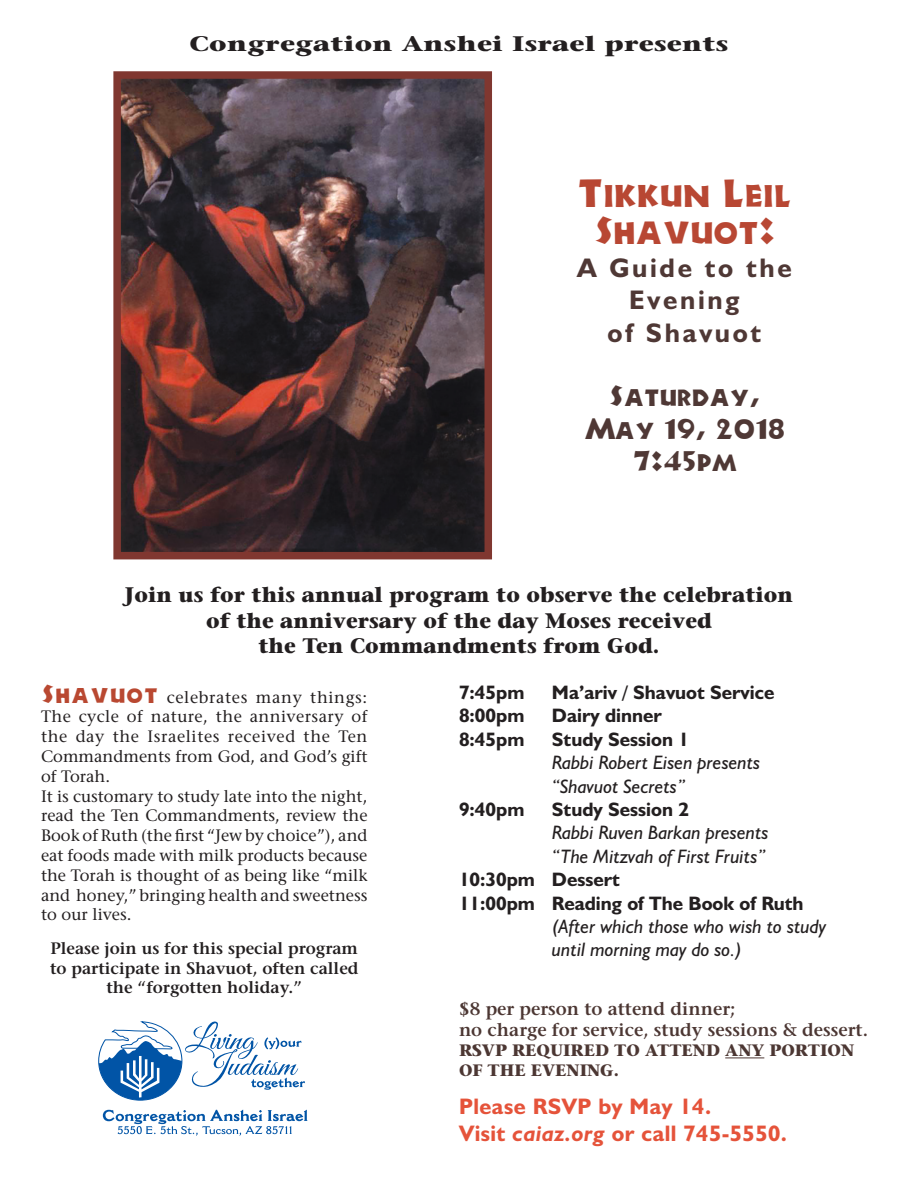
<style>
.page{position:relative;width:918px;height:1188px;background:#fff}
.page>*{position:absolute;margin:0;border:0;box-sizing:border-box;transform-origin:0 0}
.t1{font:36px/37.5px "Newell";color:#b84733;text-align:center}
.t2{font:700 27px/32.4px "Humanist 521 BT";letter-spacing:.1em;color:#4f3835;text-align:center}
.t3{font:27px/32.4px "Newell";color:#4f3835;text-align:center}
.t4{font:700 22.5px "Humanist 521 BT";letter-spacing:.02em;color:#e5533a}
.t5{font:700 21px/25.5px "Stone Serif";color:#231f20;text-align:center}
.t6{font:700 21px "Stone Serif";color:#231f20;scale:1.29 1}
.Body_Text{font:italic 19.5px/23.4px "Humanist 521 BT";color:#231f20}
.Body_Text-2{font:700 19.5px "Humanist 521 BT";color:#231f20}
.t7{font:600 18px/21.6px "Stone Serif";color:#4c3733}
.t8{font:16.5px/19.8px "Stone Serif";color:#231f20;text-align:justify}
.t9{font:600 16.5px/19.8px "Stone Serif";color:#231f20;text-align:center}
.t10{font:700 16.5px/19.8px "Stone Serif";color:#4c3733}
.s1{font-family:"Newell";font-size:24px;color:#b94831}
.s2{font-weight:700;font-style:normal}
.s3{font-style:italic}
</style>
<div class="page">
<hr style="left:725px;top:1057px;width:39px;height:1px;background:#4c3733">
<img style="left:122px;top:80px;width:361px;height:470px">
<div style="left:113px;top:71px;width:379px;height:488px;border:8px solid #803730"></div>
<svg style="left:103px;top:1110px;width:204px;height:26px"></svg>
<svg style="left:98px;top:1022px;width:207px;height:79px"></svg>
<p class="t6" style="left:190px;top:30px;width:419px">Congregation Anshei Israel presents</p>
<p class="t1" style="left:577px;top:173px;width:216px">Tikkun Leil<br>Shavuot:</p>
<p class="t2" style="left:577px;top:251px;width:216px">A Guide to the<br>Evening<br>of Shavuot</p>
<p class="t3" style="left:584px;top:379px;width:203px">Saturday,<br>May 19, 2018</p>
<p class="t3" style="left:633px;top:444px;width:104px">7:45pm</p>
<p class="t5" style="left:125px;top:582px;width:670px">Join us for this annual program to observe the celebration of the anniversary of the day Moses received<br>the Ten Commandments from God.</p>
<p class="t8" style="left:41px;top:687px;width:328px"><span class="s1">Shavuot</span> celebrates many things:<br>The cycle of nature, the anniversary of the day the Israelites received the Ten Commandments from God, and God’s gift of Torah.</p>
<p class="t8" style="left:41px;top:786px;width:328px">It is customary to study late into the night, read the Ten Commandments, review the Book of Ruth (the first “Jew by choice”), and eat foods made with milk products because the Torah is thought of as being like “milk and honey,” bringing health and sweetness to our lives.</p>
<p class="t9" style="left:50px;top:938px;width:310px">Please join us for this special program to participate in Shavuot, often called the “forgotten holiday.”</p>
<p class="Body_Text-2" style="left:459px;top:680px;width:67px">7:45pm</p>
<p class="Body_Text-2" style="left:552px;top:680px;width:224px">Ma’ariv / Shavuot Service</p>
<p class="Body_Text-2" style="left:459px;top:704px;width:67px">8:00pm</p>
<p class="Body_Text-2" style="left:552px;top:704px;width:111px">Dairy dinner</p>
<p class="Body_Text-2" style="left:459px;top:727px;width:67px">8:45pm</p>
<p class="Body_Text" style="left:552px;top:727px;width:210px"><span class="s2">Study Session 1<br></span>Rabbi Robert Eisen presents “Shavuot Secrets”</p>
<p class="Body_Text-2" style="left:459px;top:797px;width:67px">9:40pm</p>
<p class="Body_Text" style="left:552px;top:797px;width:218px"><span class="s2">Study Session 2<br></span>Rabbi Ruven Barkan presents “The Mitzvah of First Fruits”</p>
<p class="Body_Text-2" style="left:459px;top:867px;width:162px">10:30pm Dessert</p>
<p class="Body_Text" style="left:552px;top:891px;width:276px;text-indent:-93px"><span class="s2">11:00pm Reading of The Book of Ruth </span>(After which those who wish to study until morning may do so.)</p>
<p class="t7" style="left:459px;top:998px;width:411px">$8 per person to attend dinner;<br>no charge for service, study sessions &amp; dessert.</p>
<p class="t10" style="left:459px;top:1040px;width:397px">RSVP REQUIRED TO ATTEND ANY PORTION<br>OF THE EVENING.</p>
<p class="t4" style="left:459px;top:1093px;width:254px">Please RSVP by May 14.</p>
<p class="t4" style="left:459px;top:1120px;width:329px">Visit <span class="s3">caiaz.org</span> or call 745-5550.</p>
</div>
